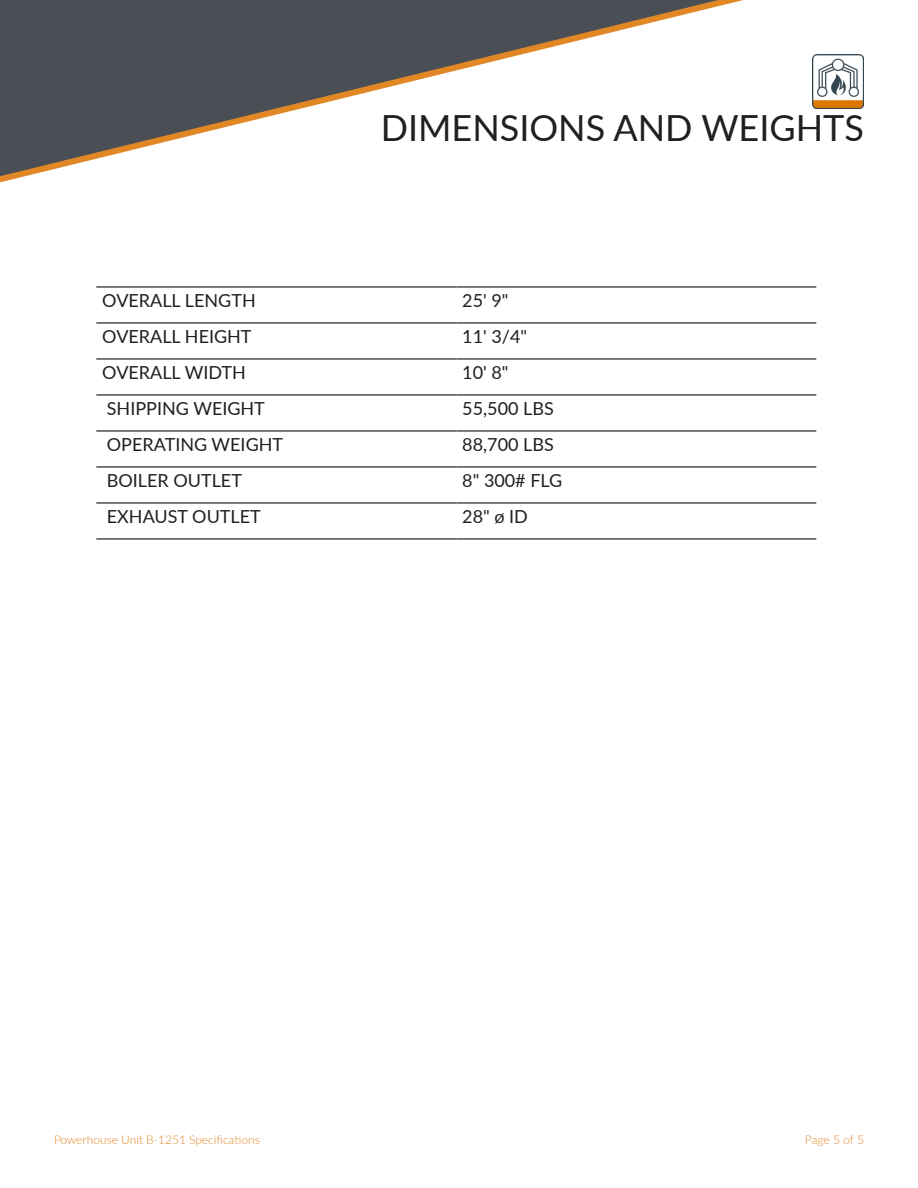
<style>
.page{position:relative;width:918px;height:1188px;background:#fff}
.page>*{position:absolute;margin:0;border:0;box-sizing:border-box;transform-origin:0 0}
.t1{font:36px "Lato";color:#231f20}
.t2{font:18px "Lato";color:#231f20}
.t3{font:300 12px "Lato";color:#e28726}
</style>
<div class="page">
<svg style="left:0;top:0;width:864px;height:183px"></svg>
<hr style="left:96px;top:322px;width:360px;height:2px;background:#4a4f55">
<hr style="left:456px;top:322px;width:360px;height:2px;background:#4a4f55">
<hr style="left:96px;top:358px;width:360px;height:2px;background:#4a4f55">
<hr style="left:456px;top:358px;width:360px;height:2px;background:#4a4f55">
<hr style="left:96px;top:394px;width:360px;height:2px;background:#4a4f55">
<hr style="left:456px;top:394px;width:360px;height:2px;background:#4a4f55">
<hr style="left:96px;top:430px;width:360px;height:2px;background:#4a4f55">
<hr style="left:456px;top:430px;width:360px;height:2px;background:#4a4f55">
<hr style="left:96px;top:286px;width:360px;height:2px;background:#4a4f55">
<hr style="left:456px;top:286px;width:360px;height:2px;background:#4a4f55">
<hr style="left:96px;top:466px;width:360px;height:2px;background:#4a4f55">
<hr style="left:456px;top:466px;width:360px;height:2px;background:#4a4f55">
<hr style="left:96px;top:502px;width:360px;height:2px;background:#4a4f55">
<hr style="left:456px;top:502px;width:360px;height:2px;background:#4a4f55">
<hr style="left:96px;top:538px;width:360px;height:2px;background:#4a4f55">
<hr style="left:456px;top:538px;width:360px;height:2px;background:#4a4f55">
<img style="left:813px;top:55px;width:50px;height:54px">
<p class="t1" style="left:381px;top:102px;width:485px">DIMENSIONS AND WEIGHTS</p>
<p class="t2" style="left:102px;top:288px;width:155px">OVERALL LENGTH</p>
<p class="t2" style="left:462px;top:288px;width:48px">25' 9"</p>
<p class="t2" style="left:102px;top:324px;width:151px">OVERALL HEIGHT</p>
<p class="t2" style="left:462px;top:324px;width:66px">11' 3/4"</p>
<p class="t2" style="left:102px;top:360px;width:145px">OVERALL WIDTH</p>
<p class="t2" style="left:462px;top:360px;width:48px">10' 8"</p>
<p class="t2" style="left:107px;top:396px;width:160px">SHIPPING WEIGHT</p>
<p class="t2" style="left:462px;top:396px;width:93px">55,500 LBS</p>
<p class="t2" style="left:107px;top:432px;width:178px">OPERATING WEIGHT</p>
<p class="t2" style="left:462px;top:432px;width:93px">88,700 LBS</p>
<p class="t2" style="left:107px;top:468px;width:137px">BOILER OUTLET</p>
<p class="t2" style="left:462px;top:468px;width:102px">8" 300# FLG</p>
<p class="t2" style="left:107px;top:504px;width:155px">EXHAUST OUTLET</p>
<p class="t2" style="left:462px;top:504px;width:67px">28" ø ID</p>
<p class="t3" style="left:54px;top:1131px;width:207px">Powerhouse Unit B-1251 Specifications</p>
<p class="t3" style="left:805px;top:1131px;width:61px">Page 5 of 5</p>
</div>
